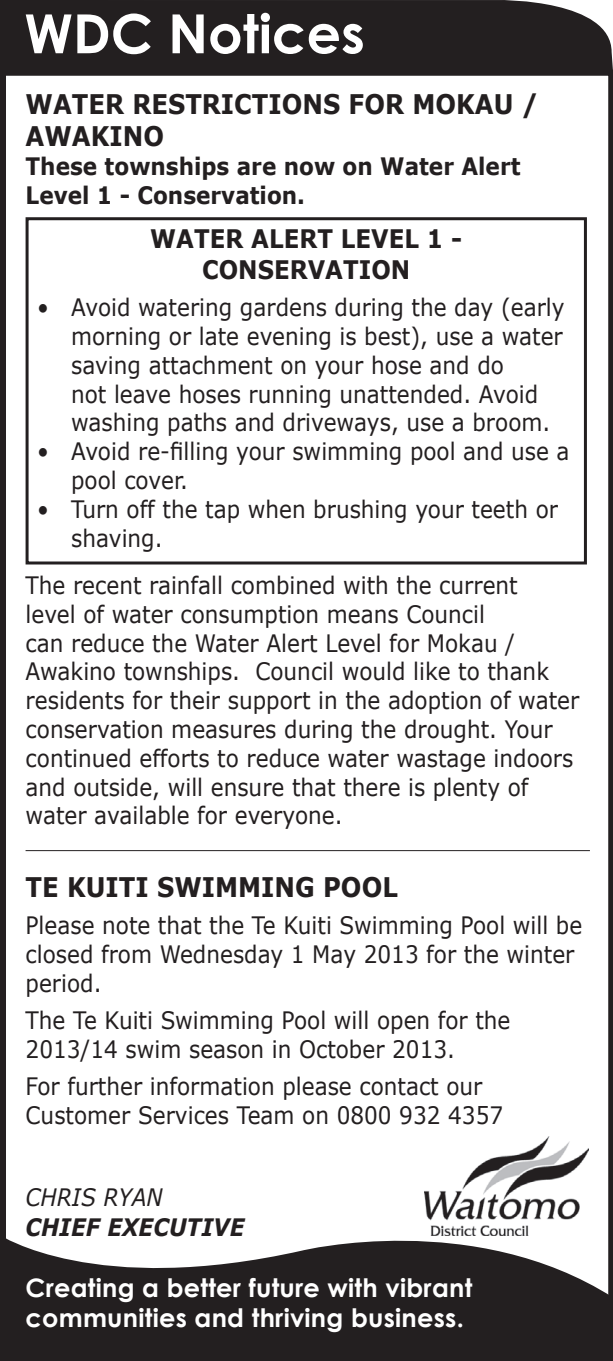
<style>
.page{position:relative;width:613px;height:1361px;background:#fff}
.page>*{position:absolute;margin:0;border:0;box-sizing:border-box;transform-origin:0 0}
.t1{font:700 54px "Century Gothic";color:#fff}
.t2{font:700 27px/32.4px "Verdana";color:#231f20;scale:.9 1}
.t3{font:700 25.5px/30.6px "Century Gothic";letter-spacing:.01em;color:#fff}
.t4{font:700 25.5px/30.6px "Verdana";color:#231f20;text-align:center;scale:.9 1}
.t5{font:24px/28.8px "Verdana";color:#231f20;scale:.9 1}
.t6{font:700 24px/28.8px "Verdana";color:#231f20;scale:.9 1}
.t7{font:italic 700 24px "Verdana";color:#231f20;scale:.9 1}
.t8{font:italic 24px "Verdana";color:#231f20;scale:.9 1}
</style>
<div class="page">
<div style="left:0;top:70px;width:612px;height:1291px;border:6px solid #231f20"></div>
<div style="left:0;top:0;width:612px;height:72px;background:#231f20"></div>
<img style="left:424px;top:1137px;width:164px;height:72px">
<div style="left:26px;top:217px;width:560px;height:347px;border:3px solid #231f20"></div>
<svg style="left:0;top:1209px;width:612px;height:152px;fill:#231f20"></svg>
<hr style="left:26px;top:850px;width:563px;height:1px;background:#231f20">
<h1 class="t1" style="left:24px;top:-7px;width:342px">WDC Notices</h1>
<p class="t2" style="left:26px;top:87px;width:571px">WATER RESTRICTIONS FOR MOKAU /<br>AWAKINO</p>
<p class="t6" style="left:26px;top:151px;width:551px">These townships are now on Water Alert<br>Level 1 - Conservation.</p>
<p class="t4" style="left:150px;top:223px;width:348px">WATER ALERT LEVEL 1 -<br>CONSERVATION</p>
<p class="t5" style="left:71px;top:292px;width:549px;text-indent:-34px">• Avoid watering gardens during the day (early morning or late evening is best), use a water saving attachment on your hose and do<br>not leave hoses running unattended. Avoid washing paths and driveways, use a broom.</p>
<p class="t5" style="left:71px;top:436px;width:555px;text-indent:-34px">• Avoid re-filling your swimming pool and use a pool cover.</p>
<p class="t5" style="left:71px;top:494px;width:542px;text-indent:-34px">• Turn off the tap when brushing your teeth or shaving.</p>
<p class="t5" style="left:26px;top:570px;width:616px">The recent rainfall combined with the current<br>level of water consumption means Council<br>can reduce the Water Alert Level for Mokau / Awakino townships. Council would like to thank residents for their support in the adoption of water conservation measures during the drought. Your continued efforts to reduce water wastage indoors and outside, will ensure that there is plenty of water available for everyone.</p>
<p class="t2" style="left:26px;top:870px;width:415px">TE KUITI SWIMMING POOL</p>
<p class="t5" style="left:26px;top:910px;width:619px">Please note that the Te Kuiti Swimming Pool will be closed from Wednesday 1 May 2013 for the winter period.</p>
<p class="t5" style="left:26px;top:1005px;width:540px">The Te Kuiti Swimming Pool will open for the<br>2013/14 swim season in October 2013.</p>
<p class="t5" style="left:26px;top:1071px;width:532px">For further information please contact our<br>Customer Services Team on 0800 932 4357</p>
<p class="t8" style="left:26px;top:1181px;width:154px">CHRIS RYAN</p>
<p class="t7" style="left:26px;top:1211px;width:244px">CHIEF EXECUTIVE</p>
<p class="t3" style="left:26px;top:1271px;width:448px">Creating a better future with vibrant communities and thriving business.</p>
</div>
